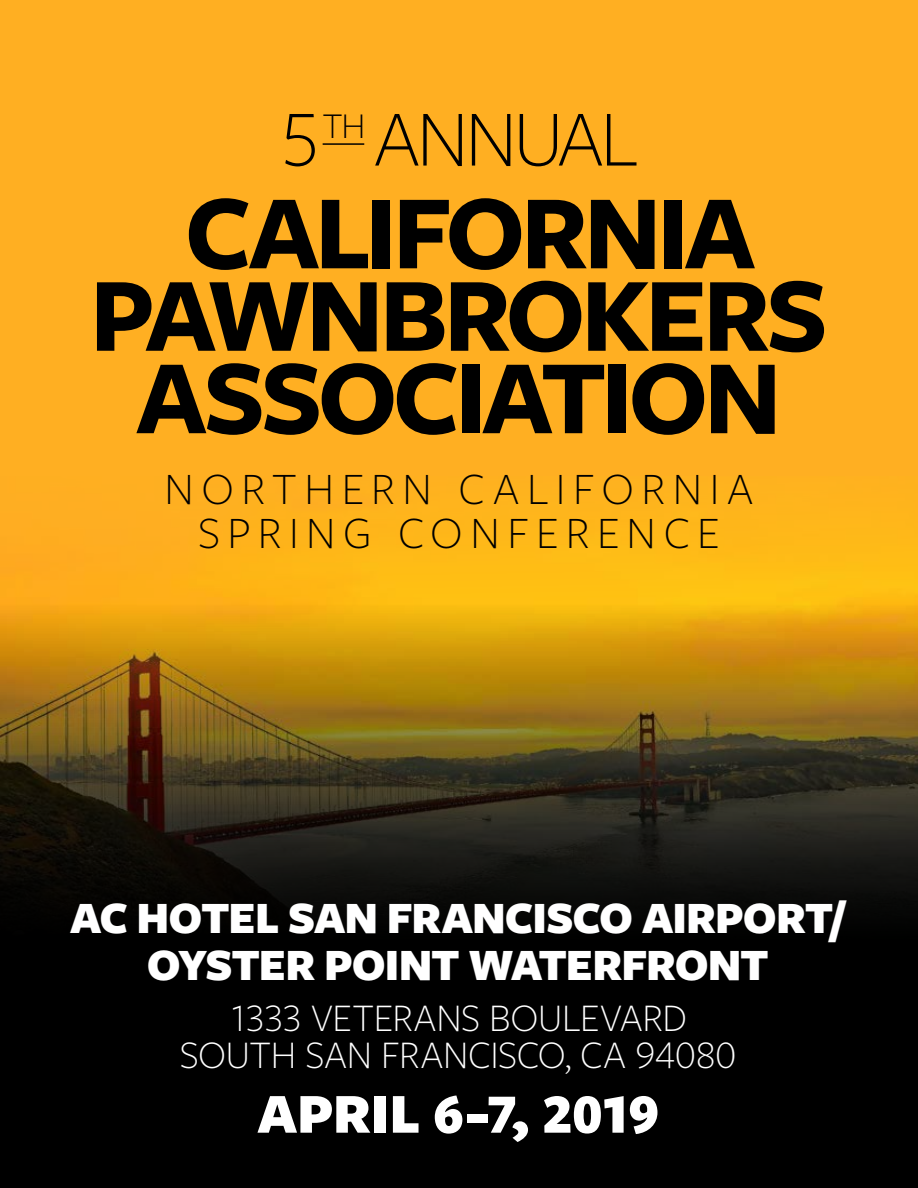
<style>
.page{position:relative;width:918px;height:1188px;background:#fff}
.page>*{position:absolute;margin:0;border:0;box-sizing:border-box;transform-origin:0 0}
.t1{font:700 109.5px/82.5px "Freight Sans LF Pro";letter-spacing:-.045em;color:#000;text-align:center}
.t2{font:300 82.5px "Freight Sans LF Pro";letter-spacing:-.05em;color:#000}
.t3{font:900 58.5px "Freight Sans LF Pro";letter-spacing:-.005em;color:#fff}
.t4{font:900 46.5px/46.5px "Freight Sans LF Pro";letter-spacing:-.025em;color:#fff;text-align:center}
.t5{font:300 46.5px/43.5px "Freight Sans LF Pro";letter-spacing:.16em;color:#000;text-align:center}
.t6{font:300 40.5px/37.5px "Freight Sans LF Pro";letter-spacing:-.01em;color:#fff;text-align:center}
</style>
<div class="page">
<div style="left:0;top:1025px;width:918px;height:163px;background:#000"></div>
<div style="left:0;top:0;width:918px;height:1009px;background:#ffaf22"></div>
<img style="left:68px;top:531px;width:850px;height:73px">
<hr style="left:323px;top:143px;width:41px;height:2px;background:#000">
<svg style="left:0;top:604px;width:918px;height:421px;background:#4b390f"></svg>
<h2 class="t2" style="left:280px;top:84px;width:360px">5<sup>TH</sup> ANNUAL</h2>
<h1 class="t1" style="left:90px;top:187px;width:740px">CALIFORNIA<br>PAWNBROKERS<br>ASSOCIATION</h1>
<p class="t5" style="left:164px;top:466px;width:591px">NORTHERN CALIFORNIA<br>SPRING CONFERENCE</p>
<p class="t4" style="left:70px;top:893px;width:777px">AC HOTEL SAN FRANCISCO AIRPORT/<br>OYSTER POINT WATERFRONT</p>
<p class="t6" style="left:180px;top:997px;width:558px">1333 VETERANS BOULEVARD<br>SOUTH SAN FRANCISCO, CA 94080</p>
<p class="t3" style="left:257px;top:1073px;width:402px">APRIL 6-7, 2019</p>
</div>
